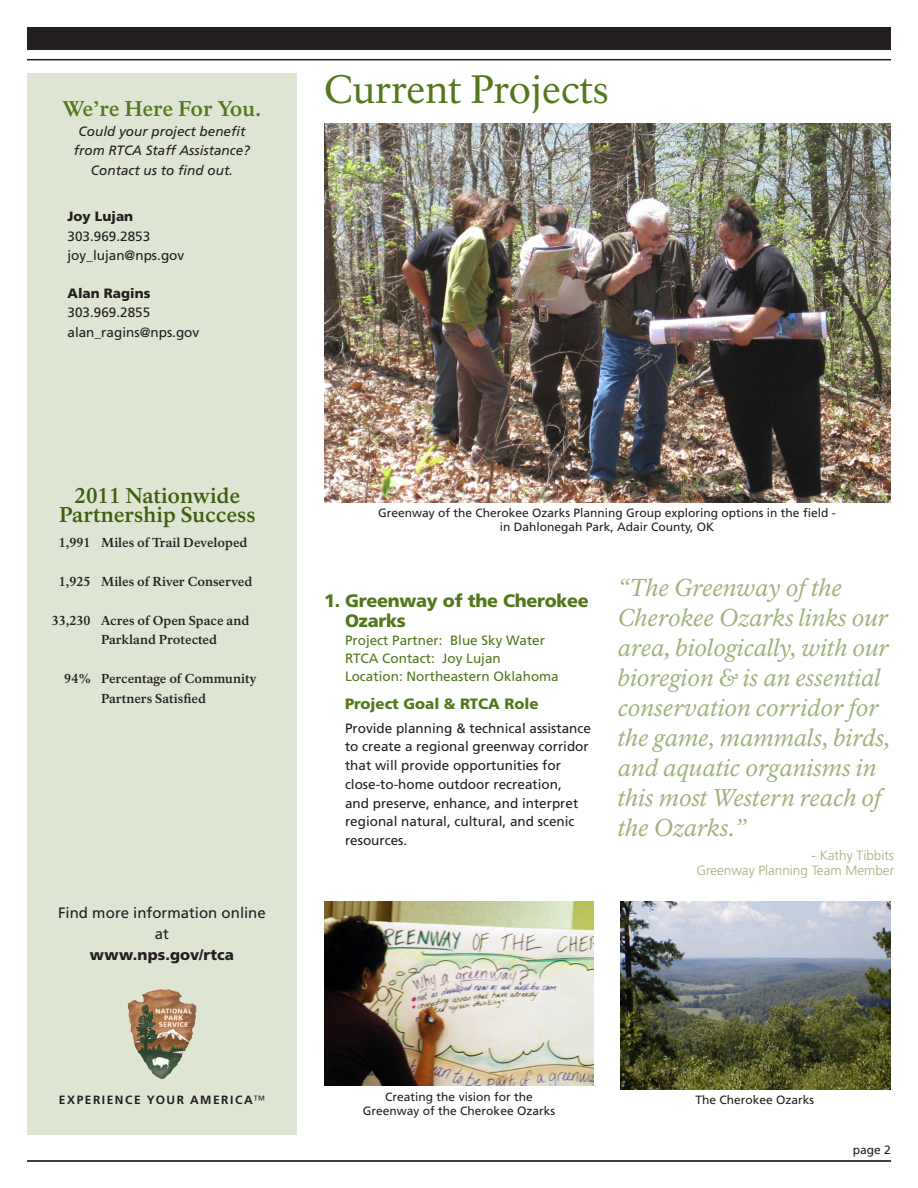
<style>
.page{position:relative;width:918px;height:1188px;background:#fff}
.page>*{position:absolute;margin:0;border:0;box-sizing:border-box;transform-origin:0 0}
._01_RecentSuccess_H1{font:39px "NPS Rawlinson OT";color:#53771d}
._13_Quote{font:italic 24px/30px "NPS Rawlinson OT";color:#9fb17c}
._16_We_re_Here_For_Y{font:700 21px/19.5px "NPS Rawlinson OT";color:#3e5e0e;text-align:center}
._16_We_re_Here_For_Y-2{font:700 21px "NPS Rawlinson OT";letter-spacing:-.015em;color:#53771d}
._04_CurrentProject_H{font:900 18px/19.5px "Frutiger LT Std";letter-spacing:-.015em;color:#53771d}
.t1{font:15px/21px "Frutiger LT Std";color:#231f20;text-align:center}
._06_CurrentProject_H{font:900 15px "Frutiger LT Std";color:#53771d}
._07_CurrentProject_T{font:13.5px/18.8px "Frutiger LT Std";color:#231f20}
._05_CurrentProject_p{font:13.5px "Frutiger LT Std";color:#53771d}
._16_We_re_Here_For_Y-3{font:italic 13.5px/19.5px "Frutiger LT Std";color:#231f20;text-align:center}
._10_Contact_Info{font:13.5px "Frutiger LT Std";color:#231f20}
._14_Quote___attribut{font:300 13.5px/15px "Frutiger LT Std";color:#9fb17c;text-align:right}
._09_Contact_Name{font:900 13.5px "Frutiger LT Std";color:#231f20}
._11_Contact_Name{font:900 13.5px "Frutiger LT Std";color:#231f20}
._10_Contact_Info-2{font:700 12.75px/19.5px "NPS Rawlinson T";color:#231f20}
._08_Caption{font:12px/14.4px "Frutiger LT Std";color:#231f20;text-align:center}
.t2{font:700 12px "Frutiger LT Std";letter-spacing:.13em;color:#231f20}
._15_Continued{font:12px "Frutiger LT Std";color:#231f20}
.s1{font-weight:900}
.s2{font-weight:300}
</style>
<div class="page">
<div style="left:27px;top:73px;width:270px;height:1062px;background:#dee5d2"></div>
<img style="left:128px;top:989px;width:46px;height:90px">
<div style="left:27px;top:27px;width:864px;height:23px;background:#231f20"></div>
<hr style="left:27px;top:59px;width:864px;height:1px;background:#231f20">
<img style="left:621px;top:902px;width:270px;height:188px">
<hr style="left:27px;top:1160px;width:864px;height:2px;background:#000">
<img style="left:324px;top:123px;width:567px;height:379px">
<img style="left:324px;top:902px;width:270px;height:183px">
<p class="_16_We_re_Here_For_Y-2" style="left:62px;top:96px;width:201px">We’re Here For You.</p>
<p class="_16_We_re_Here_For_Y-3" style="left:74px;top:121px;width:178px">Could your project benefit from RTCA Staff Assistance?<br>Contact us to find out.</p>
<p class="_11_Contact_Name" style="left:68px;top:208px;width:67px">Joy Lujan</p>
<p class="_10_Contact_Info" style="left:68px;top:228px;width:84px">303.969.2853</p>
<p class="_10_Contact_Info" style="left:68px;top:247px;width:118px">joy_lujan@nps.gov</p>
<p class="_09_Contact_Name" style="left:68px;top:285px;width:85px">Alan Ragins</p>
<p class="_10_Contact_Info" style="left:68px;top:304px;width:84px">303.969.2855</p>
<p class="_10_Contact_Info" style="left:68px;top:324px;width:133px">alan_ragins@nps.gov</p>
<p class="_16_We_re_Here_For_Y" style="left:59px;top:486px;width:198px">2011 Nationwide<br>Partnership Success</p>
<p class="_10_Contact_Info-2" style="left:59px;top:532px;width:33px">1,991</p>
<p class="_10_Contact_Info-2" style="left:59px;top:571px;width:33px">1,925</p>
<p class="_10_Contact_Info-2" style="left:52px;top:610px;width:40px">33,230</p>
<p class="_10_Contact_Info-2" style="left:64px;top:669px;width:28px">94%</p>
<p class="_10_Contact_Info-2" style="left:101px;top:532px;width:148px">Miles of Trail Developed</p>
<p class="_10_Contact_Info-2" style="left:101px;top:571px;width:153px">Miles of River Conserved</p>
<p class="_10_Contact_Info-2" style="left:101px;top:610px;width:150px">Acres of Open Space and<br>Parkland Protected</p>
<p class="_10_Contact_Info-2" style="left:101px;top:669px;width:157px">Percentage of Community<br>Partners Satisfied</p>
<p class="t1" style="left:58px;top:902px;width:209px">Find more information online at<br><span class="s1">www.nps.gov/rtca</span></p>
<p class="t2" style="left:59px;top:1093px;width:208px">EXPERIENCE YOUR AMERICA<span class="s2">™</span></p>
<p class="_01_RecentSuccess_H1" style="left:324px;top:65px;width:286px">Current Projects</p>
<p class="_08_Caption" style="left:378px;top:505px;width:459px">Greenway of the Cherokee Ozarks Planning Group exploring options in the field -</p>
<p class="_08_Caption" style="left:500px;top:520px;width:216px">in Dahlonegah Park, Adair County, OK</p>
<p class="_04_CurrentProject_H" style="left:345px;top:591px;width:245px;text-indent:-21px">1. Greenway of the Cherokee<br>Ozarks</p>
<p class="_05_CurrentProject_p" style="left:345px;top:632px;width:202px">Project Partner: Blue Sky Water</p>
<p class="_05_CurrentProject_p" style="left:345px;top:650px;width:157px">RTCA Contact: Joy Lujan</p>
<p class="_05_CurrentProject_p" style="left:345px;top:668px;width:215px">Location: Northeastern Oklahoma</p>
<p class="_06_CurrentProject_H" style="left:345px;top:695px;width:195px">Project Goal &amp; RTCA Role</p>
<p class="_07_CurrentProject_T" style="left:345px;top:719px;width:248px">Provide planning &amp; technical assistance to create a regional greenway corridor that will provide opportunities for close-to-home outdoor recreation,<br>and preserve, enhance, and interpret regional natural, cultural, and scenic resources.</p>
<p class="_13_Quote" style="left:618px;top:574px;width:275px">“The Greenway of the<br>Cherokee Ozarks links our area, biologically, with our bioregion &amp; is an essential conservation corridor for the game, mammals, birds, and aquatic organisms in this most Western reach of the Ozarks.”</p>
<p class="_14_Quote___attribut" style="left:696px;top:848px;width:199px">- Kathy Tibbits<br>Greenway Planning Team Member</p>
<p class="_08_Caption" style="left:363px;top:1090px;width:194px">Creating the vision for the<br>Greenway of the Cherokee Ozarks</p>
<p class="_08_Caption" style="left:695px;top:1093px;width:120px">The Cherokee Ozarks</p>
<p class="_15_Continued" style="left:853px;top:1143px;width:40px">page 2</p>
</div>
